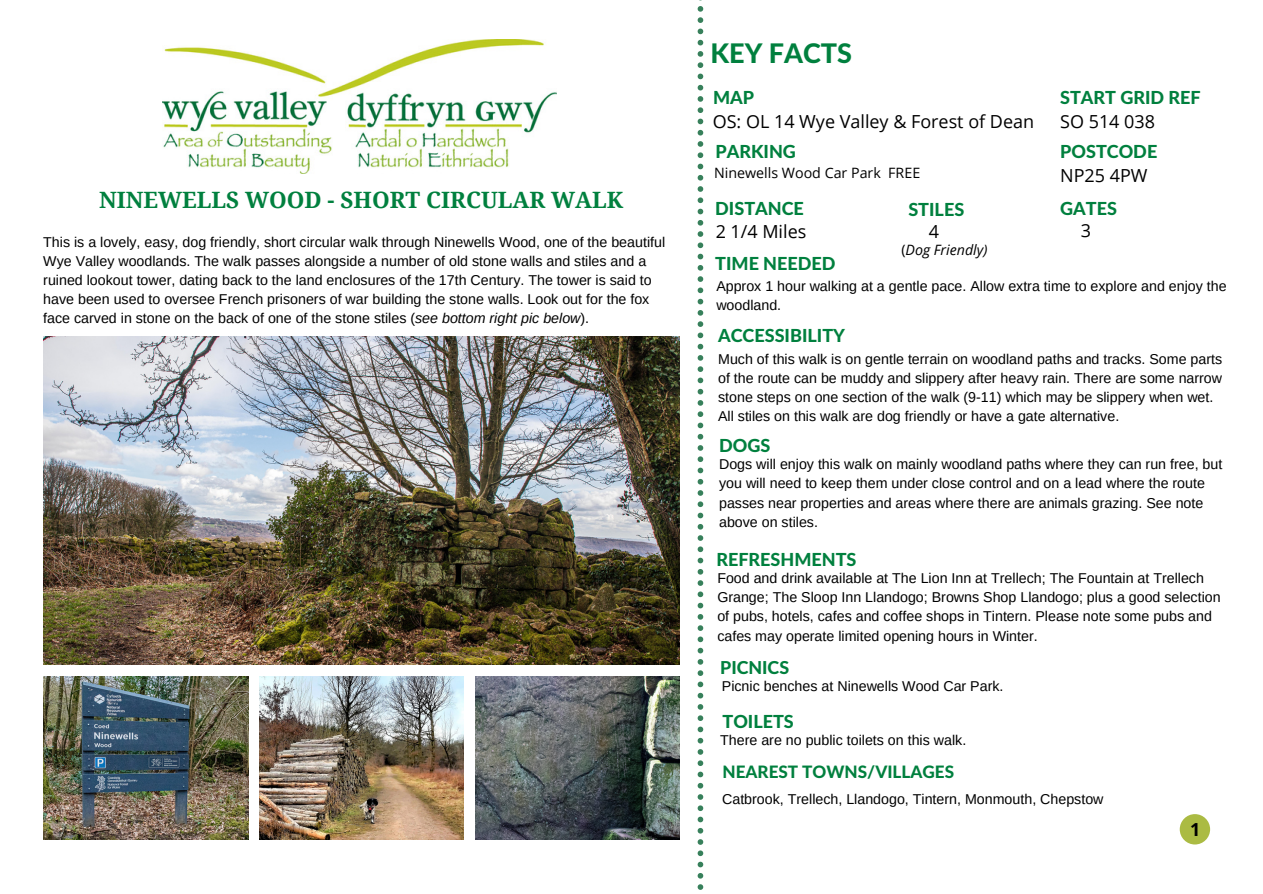
<style>
.page{position:relative;width:1263px;height:894px;background:#fff}
.page>*{position:absolute;margin:0;border:0;box-sizing:border-box;transform-origin:0 0}
.t1{font:800 27px "Lato Latin";color:#00803e}
.t2{font:700 22.5px "Noto Serif";color:#00803e}
.t3{font:800 18px "Lato Latin";color:#00803e}
.t4{font:18px "Open Sans";color:#000}
.t5{font:700 18px "Open Sans";color:#000}
.t6{font:800 17.85px "Lato Latin";color:#00803e}
.t7{font:800 17.1px "Lato Latin";color:#00803e}
.t8{font:14.25px/19px "Arimo";color:#000}
.t9{font:14.25px "Open Sans";color:#000}
.t10{font:italic 14.25px "Open Sans";color:#000}
.s1{font-style:italic}
.s2{font-style:normal}
</style>
<div class="page">
<img style="left:43px;top:336px;width:637px;height:328px">
<img style="left:43px;top:676px;width:205px;height:163px">
<img style="left:259px;top:676px;width:205px;height:163px">
<img style="left:475px;top:676px;width:205px;height:163px">
<svg style="left:698px;top:0;width:5px;height:890px"></svg>
<img style="left:163px;top:40px;width:393px;height:134px">
<div style="left:1180px;top:813px;width:30px;height:31px;background:#abbb43;border-radius:50%"></div>
<p class="t2" style="left:99px;top:183px;width:526px">NINEWELLS WOOD - SHORT CIRCULAR WALK</p>
<p class="t8" style="left:43px;top:232px;width:623px">This is a lovely, easy, dog friendly, short circular walk through Ninewells Wood, one of the beautiful Wye Valley woodlands. The walk passes alongside a number of old stone walls and stiles and a ruined lookout tower, dating back to the land enclosures of the 17th Century. The tower is said to have been used to oversee French prisoners of war building the stone walls. Look out for the fox face carved in stone on the back of one of the stone stiles (<span class="s1">see bottom right pic below</span>).</p>
<p class="t1" style="left:710px;top:41px;width:143px">KEY FACTS</p>
<p class="t3" style="left:713px;top:89px;width:43px">MAP</p>
<p class="t3" style="left:1060px;top:89px;width:142px">START GRID REF</p>
<p class="t4" style="left:713px;top:109px;width:323px">OS: OL 14 Wye Valley &amp; Forest of Dean</p>
<p class="t4" style="left:1060px;top:109px;width:96px">SO 514 038</p>
<p class="t3" style="left:715px;top:143px;width:82px">PARKING</p>
<p class="t3" style="left:1060px;top:143px;width:99px">POSTCODE</p>
<p class="t9" style="left:714px;top:163px;width:208px">Ninewells Wood Car Park FREE</p>
<p class="t4" style="left:1060px;top:163px;width:89px">NP25 4PW</p>
<p class="t3" style="left:715px;top:200px;width:90px">DISTANCE</p>
<p class="t3" style="left:908px;top:201px;width:57px">STILES</p>
<p class="t3" style="left:1060px;top:200px;width:58px">GATES</p>
<p class="t4" style="left:716px;top:219px;width:92px">2 1/4 Miles</p>
<p class="t4" style="left:929px;top:219px;width:12px">4</p>
<p class="t4" style="left:1081px;top:218px;width:12px">3</p>
<p class="t3" style="left:715px;top:255px;width:122px">TIME NEEDED</p>
<p class="t10" style="left:901px;top:240px;width:88px"><span class="s2">(</span>Dog Friendly)</p>
<p class="t8" style="left:716px;top:276px;width:512px">Approx 1 hour walking at a gentle pace. Allow extra time to explore and enjoy the woodland.</p>
<p class="t3" style="left:718px;top:327px;width:128px">ACCESSIBILITY</p>
<p class="t8" style="left:718px;top:349px;width:505px">Much of this walk is on gentle terrain on woodland paths and tracks. Some parts of the route can be muddy and slippery after heavy rain. There are some narrow stone steps on one section of the walk (9-11) which may be slippery when wet.<br>All stiles on this walk are dog friendly or have a gate alternative.</p>
<p class="t3" style="left:719px;top:437px;width:53px">DOGS</p>
<p class="t8" style="left:719px;top:454px;width:505px">Dogs will enjoy this walk on mainly woodland paths where they can run free, but you will need to keep them under close control and on a lead where the route passes near properties and areas where there are animals grazing. See note above on stiles.</p>
<p class="t3" style="left:716px;top:551px;width:142px">REFRESHMENTS</p>
<p class="t8" style="left:717px;top:568px;width:505px">Food and drink available at The Lion Inn at Trellech; The Fountain at Trellech Grange; The Sloop Inn Llandogo; Browns Shop Llandogo; plus a good selection of pubs, hotels, cafes and coffee shops in Tintern. Please note some pubs and cafes may operate limited opening hours in Winter.</p>
<p class="t6" style="left:720px;top:659px;width:71px">PICNICS</p>
<p class="t8" style="left:722px;top:676px;width:283px">Picnic benches at Ninewells Wood Car Park.</p>
<p class="t3" style="left:722px;top:712px;width:73px">TOILETS</p>
<p class="t8" style="left:720px;top:730px;width:248px">There are no public toilets on this walk.</p>
<p class="t7" style="left:722px;top:764px;width:233px">NEAREST TOWNS/VILLAGES</p>
<p class="t8" style="left:722px;top:789px;width:383px">Catbrook, Trellech, Llandogo, Tintern, Monmouth, Chepstow</p>
<p class="t5" style="left:1190px;top:816px;width:12px">1</p>
</div>
